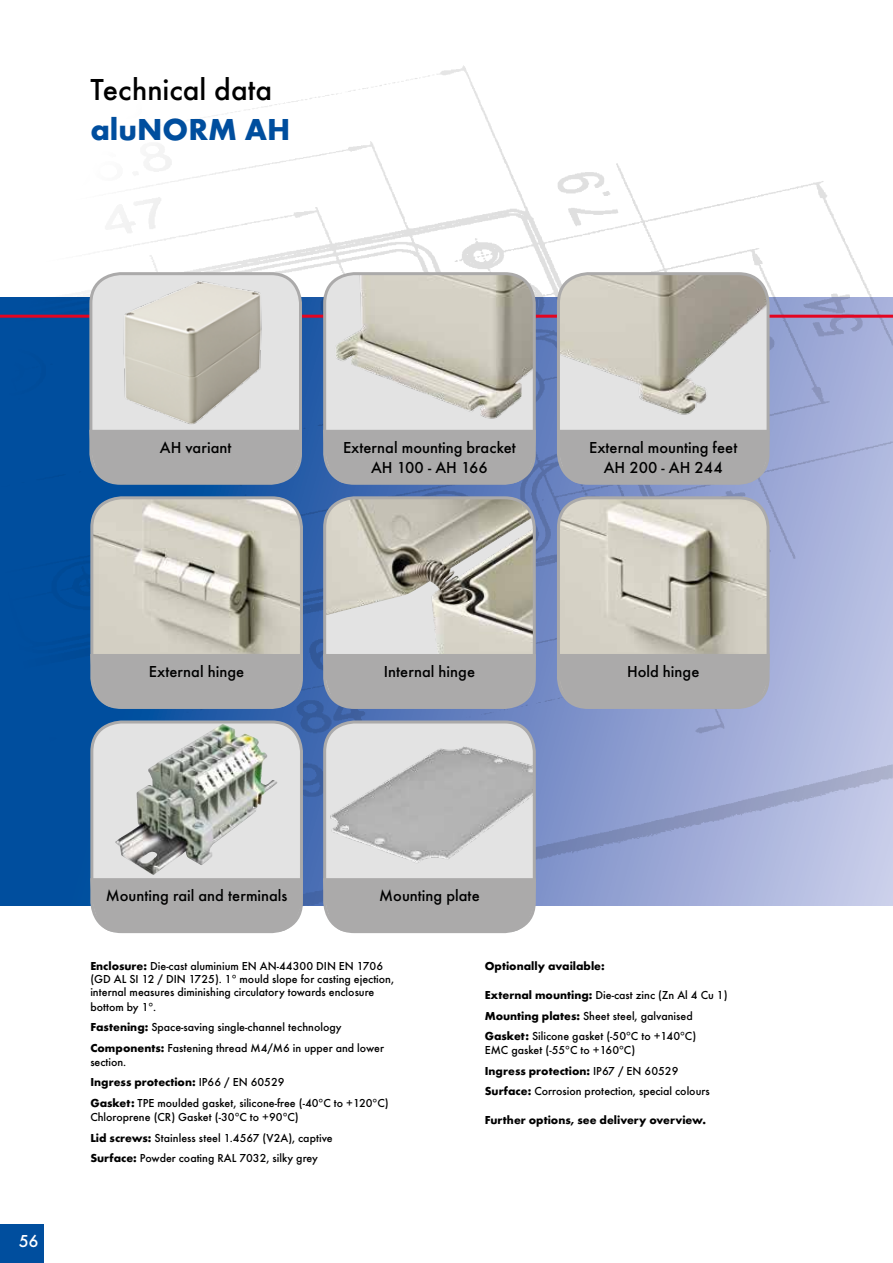
<style>
.page{position:relative;width:893px;height:1263px;background:#fff}
.page>*{position:absolute;margin:0;border:0;box-sizing:border-box;transform-origin:0 0}
.t1{font:500 31.5px "Futura T";color:#000}
.t2{font:700 31.5px "Futura T";color:#004e9e}
.t3{font:500 18px "Futura T";color:#fff}
.t4{font:500 16.5px/19.8px "Futura T";color:#000;text-align:center}
.t5{font:500 12px/20.4px "Futura T";color:#000}
.t6{font:700 12px "Futura T";color:#000}
.s1{font-weight:700}
</style>
<div class="page">
<div style="left:0;top:1225px;width:43px;height:38px;background:#004e9e"></div>
<img style="left:0;top:65px;width:893px;height:869px">
<hr style="left:0;top:315px;width:893px;height:3px;background:#e40521">
<img style="left:92px;top:498px;width:209px;height:156px">
<div style="left:90px;top:496px;width:213px;height:213px;border:3px solid #abaaaa;border-radius:30px"></div>
<div style="left:90px;top:654px;width:213px;height:53px;background:#abaaaa"></div>
<img style="left:325px;top:498px;width:209px;height:156px">
<div style="left:323px;top:496px;width:213px;height:213px;border:3px solid #abaaaa;border-radius:30px"></div>
<div style="left:323px;top:654px;width:213px;height:52px;background:#abaaaa"></div>
<img style="left:325px;top:722px;width:209px;height:156px">
<div style="left:323px;top:720px;width:213px;height:213px;border:3px solid #abaaaa;border-radius:30px"></div>
<div style="left:323px;top:878px;width:213px;height:53px;background:#abaaaa"></div>
<img style="left:325px;top:274px;width:209px;height:156px">
<div style="left:323px;top:272px;width:213px;height:213px;border:3px solid #abaaaa;border-radius:30px"></div>
<div style="left:91px;top:274px;width:209px;height:209px;background:#e3e3e3;border-radius:30px"></div>
<img style="left:104px;top:274px;width:176px;height:156px">
<div style="left:89px;top:272px;width:213px;height:213px;border:3px solid #abaaaa;border-radius:30px"></div>
<div style="left:89px;top:430px;width:213px;height:53px;background:#abaaaa"></div>
<div style="left:323px;top:430px;width:213px;height:53px;background:#abaaaa"></div>
<img style="left:558px;top:498px;width:210px;height:209px">
<div style="left:557px;top:496px;width:213px;height:213px;border:3px solid #abaaaa;border-radius:30px"></div>
<div style="left:557px;top:654px;width:213px;height:52px;background:#abaaaa"></div>
<img style="left:558px;top:274px;width:210px;height:156px">
<div style="left:557px;top:272px;width:213px;height:213px;border:3px solid #abaaaa;border-radius:30px"></div>
<div style="left:557px;top:430px;width:213px;height:53px;background:#abaaaa"></div>
<svg style="left:92px;top:722px;width:209px;height:210px;background:#c5c7c4"></svg>
<img style="left:207px;top:724px;width:15px;height:9px">
<div style="left:90px;top:720px;width:213px;height:213px;border:3px solid #abaaaa;border-radius:30px"></div>
<div style="left:90px;top:878px;width:213px;height:53px;background:#abaaaa"></div>
<h1 class="t1" style="left:90px;top:71px;width:183px">Technical data</h1>
<h1 class="t2" style="left:90px;top:111px;width:202px">aluNORM AH</h1>
<h3 class="t4" style="left:160px;top:437px;width:73px">AH variant</h3>
<h3 class="t4" style="left:343px;top:437px;width:174px">External mounting bracket<br>AH 100 - AH 166</h3>
<h3 class="t4" style="left:589px;top:437px;width:150px">External mounting feet<br>AH 200 - AH 244</h3>
<h3 class="t4" style="left:149px;top:661px;width:97px">External hinge</h3>
<h3 class="t4" style="left:384px;top:661px;width:93px">Internal hinge</h3>
<h3 class="t4" style="left:627px;top:661px;width:74px">Hold hinge</h3>
<h2 class="t3" style="left:19px;top:1230px;width:22px">56</h2>
<h3 class="t4" style="left:106px;top:885px;width:183px">Mounting rail and terminals</h3>
<h3 class="t4" style="left:379px;top:885px;width:102px">Mounting plate</h3>
<p class="t5" style="left:90px;top:960px;width:305px;line-height:13px"><span class="s1">Enclosure:</span> Die-cast aluminium EN AN-44300 DIN EN 1706 (GD AL SI 12 / DIN 1725). 1° mould slope for casting ejection, internal measures diminishing circulatory towards enclosure</p>
<p class="t5" style="left:90px;top:996px;width:295px">bottom by 1°.<br><span class="s1">Fastening:</span> Space-saving single-channel technology<br><span class="s1">Components:</span> Fastening thread M4/M6 in upper and lower</p>
<p class="t5" style="left:90px;top:1052px;width:300px">section.<br><span class="s1">Ingress protection:</span> IP66 / EN 60529<br><span class="s1">Gasket:</span> TPE moulded gasket, silicone-free (-40°C to +120°C)</p>
<p class="t5" style="left:90px;top:1107px;width:244px">Chloroprene (CR) Gasket (-30°C to +90°C)<br><span class="s1">Lid screws:</span> Stainless steel 1.4567 (V2A), captive<br><span class="s1">Surface:</span> Powder coating RAL 7032, silky grey</p>
<p class="t6" style="left:485px;top:959px;width:122px">Optionally available:</p>
<p class="t5" style="left:485px;top:985px;width:244px"><span class="s1">External mounting:</span> Die-cast zinc (Zn Al 4 Cu 1)<br><span class="s1">Mounting plates:</span> Sheet steel, galvanised<br><span class="s1">Gasket:</span> Silicone gasket (-50°C to +140°C)</p>
<p class="t5" style="left:485px;top:1040px;width:227px">EMC gasket (-55°C to +160°C)<br><span class="s1">Ingress protection:</span> IP67 / EN 60529<br><span class="s1">Surface:</span> Corrosion protection, special colours</p>
<p class="t6" style="left:485px;top:1113px;width:223px">Further options, see delivery overview.</p>
</div>
